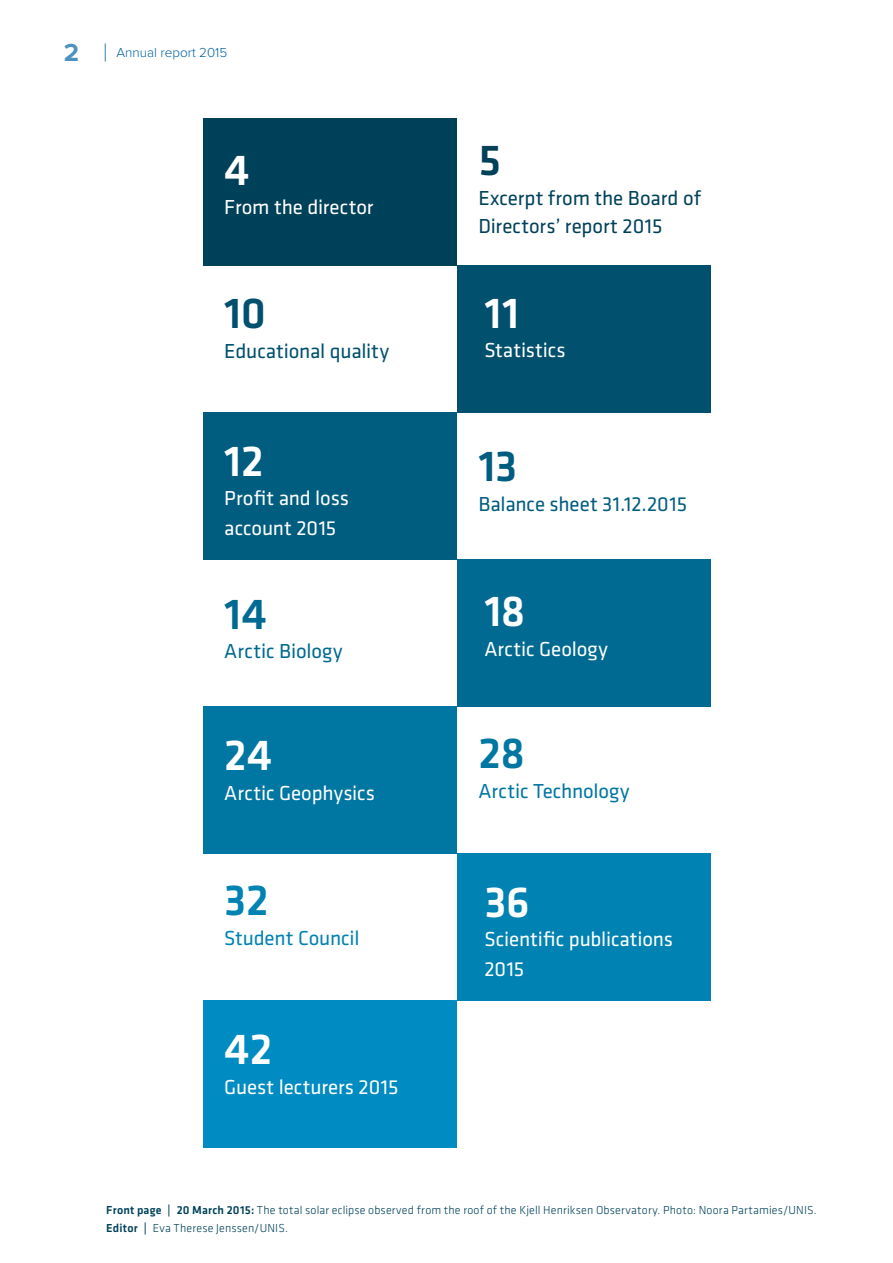
<style>
.page{position:relative;width:893px;height:1263px;background:#fff}
.page>*{position:absolute;margin:0;border:0;box-sizing:border-box;transform-origin:0 0}
.t1{font:500 45px "Klavika";letter-spacing:-.005em;color:#fff}
.t2{font:500 45px "Klavika";color:#005d80}
.t3{font:500 45px "Klavika";color:#0076a2}
.t4{font:500 45px "Klavika";color:#00506e}
.t5{font:500 45px "Klavika";color:#006a92}
.t6{font:500 45px "Klavika";color:#0082b3}
.t7{font:500 45px "Klavika";color:#00415a}
.t8{font:21px/29.5px "Klavika";letter-spacing:-.005em;color:#fff}
.t9{font:21px/28.5px "Klavika";color:#00415a}
.t10{font:21px "Klavika";letter-spacing:-.005em;color:#005d80}
.t11{font:21px "Klavika";letter-spacing:-.01em;color:#00506e}
.t12{font:21px "Klavika";letter-spacing:-.005em;color:#0076a2}
.t13{font:21px "Klavika";letter-spacing:-.01em;color:#0082b3}
.t14{font:21px "Klavika";color:#006a92}
.t15{font:300 13.5px "Proxima Nova";color:#0061a2}
.t16{font:300 12px/18px "Klavika";letter-spacing:.015em;color:#00415a}
.s1{font-weight:700;font-size:25.5px;color:#4d91be}
.s2{font-family:"Proxima Nova T";font-weight:100;font-size:25.5px}
.s3{font-weight:500}
</style>
<div class="page">
<div style="left:203px;top:118px;width:254px;height:147px;background:#00415a"></div>
<div style="left:457px;top:265px;width:254px;height:147px;background:#00506e"></div>
<div style="left:203px;top:412px;width:254px;height:147px;background:#005d80"></div>
<div style="left:457px;top:559px;width:254px;height:147px;background:#006a92"></div>
<div style="left:203px;top:706px;width:254px;height:147px;background:#0076a2"></div>
<div style="left:203px;top:1000px;width:254px;height:147px;background:#008cc2"></div>
<div style="left:457px;top:853px;width:254px;height:147px;background:#0082b3"></div>
<p class="t15" style="left:64px;top:45px;width:165px"><span class="s1">2</span> <span class="s2">|</span> Annual report 2015</p>
<h1 class="t1" style="left:224px;top:139px;width:27px">4</h1>
<h2 class="t8" style="left:224px;top:192px;width:151px">From the director</h2>
<h1 class="t4" style="left:224px;top:283px;width:43px">10</h1>
<h2 class="t11" style="left:224px;top:337px;width:166px">Educational quality</h2>
<h1 class="t1" style="left:224px;top:431px;width:41px">12</h1>
<h2 class="t8" style="left:224px;top:483px;width:126px">Profit and loss account 2015</h2>
<h1 class="t5" style="left:224px;top:583px;width:44px">14</h1>
<h2 class="t14" style="left:224px;top:638px;width:120px">Arctic Biology</h2>
<h1 class="t1" style="left:224px;top:725px;width:49px">24</h1>
<h2 class="t8" style="left:224px;top:777px;width:152px">Arctic Geophysics</h2>
<h1 class="t6" style="left:224px;top:870px;width:46px">32</h1>
<h2 class="t13" style="left:224px;top:924px;width:137px">Student Council</h2>
<h1 class="t1" style="left:224px;top:1019px;width:50px">42</h1>
<h2 class="t8" style="left:224px;top:1071px;width:176px">Guest lecturers 2015</h2>
<h1 class="t7" style="left:478px;top:130px;width:24px">5</h1>
<h2 class="t9" style="left:478px;top:183px;width:224px">Excerpt from the Board of<br>Directors’ report 2015</h2>
<h1 class="t1" style="left:484px;top:282px;width:36px">11</h1>
<h2 class="t8" style="left:484px;top:335px;width:83px">Statistics</h2>
<h1 class="t2" style="left:478px;top:436px;width:40px">13</h1>
<h2 class="t10" style="left:478px;top:490px;width:210px">Balance sheet 31.12.2015</h2>
<h1 class="t1" style="left:484px;top:581px;width:43px">18</h1>
<h2 class="t8" style="left:484px;top:633px;width:125px">Arctic Geology</h2>
<h1 class="t3" style="left:478px;top:723px;width:48px">28</h1>
<h2 class="t12" style="left:478px;top:777px;width:153px">Arctic Technology</h2>
<h1 class="t1" style="left:484px;top:871px;width:47px">36</h1>
<h2 class="t8" style="left:484px;top:924px;width:190px">Scientific publications<br>2015</h2>
<p class="t16" style="left:106px;top:1200px;width:712px"><span class="s3">Front page | 20 March 2015:</span> The total solar eclipse observed from the roof of the Kjell Henriksen Observatory. Photo: Noora Partamies/UNIS.<br><span class="s3">Editor |</span> Eva Therese Jenssen/UNIS.</p>
</div>
